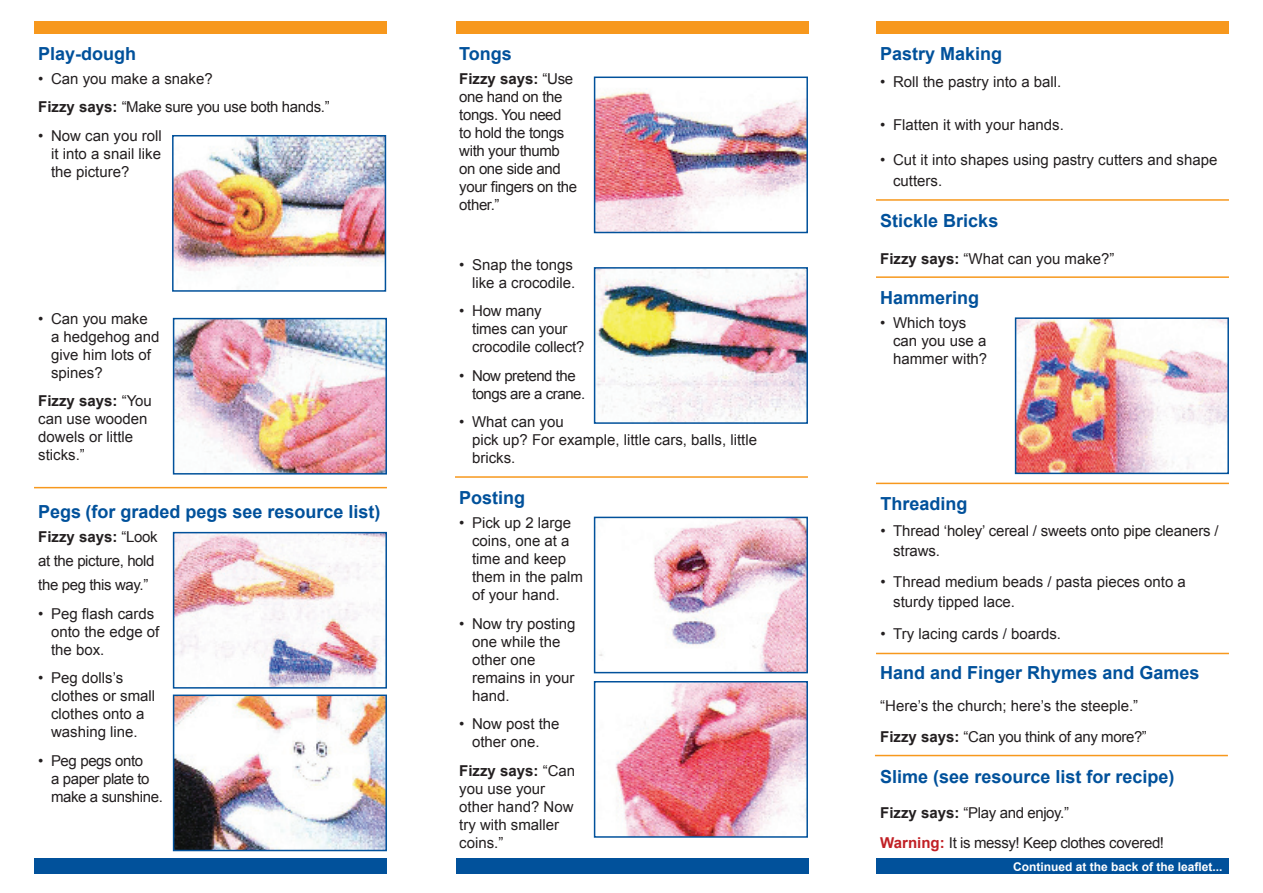
<style>
.page{position:relative;width:1263px;height:893px;background:#fff}
.page>*{position:absolute;margin:0;border:0;box-sizing:border-box;transform-origin:0 0}
.t1{font:700 18px "Arial";color:#01519b}
.t2{font:15px/18px "Arial";color:#231f20}
.t3{font:15px/18px "Arial";letter-spacing:-.025em;color:#231f20}
.t4{font:15px/18px "Arial";letter-spacing:-.03em;color:#231f20}
.t5{font:700 12px "Arial";color:#fff}
.s1{font-weight:700}
.s2{font-weight:700;color:#c12025}
</style>
<div class="page">
<div style="left:34px;top:859px;width:353px;height:15px;background:#01519b"></div>
<div style="left:34px;top:22px;width:353px;height:12px;background:#f7981d"></div>
<div style="left:456px;top:859px;width:352px;height:15px;background:#01519b"></div>
<div style="left:456px;top:22px;width:352px;height:12px;background:#f7981d"></div>
<div style="left:876px;top:859px;width:353px;height:15px;background:#01519b"></div>
<div style="left:876px;top:22px;width:353px;height:12px;background:#f7981d"></div>
<img style="left:175px;top:138px;width:208px;height:133px">
<div style="left:172px;top:135px;width:214px;height:157px;border:2px solid #01519b"></div>
<hr style="left:34px;top:487px;width:353px;height:1px;background:#f7981d">
<img style="left:176px;top:321px;width:208px;height:151px">
<div style="left:173px;top:318px;width:214px;height:157px;border:2px solid #01519b"></div>
<img style="left:176px;top:697px;width:208px;height:151px">
<div style="left:173px;top:694px;width:214px;height:157px;border:2px solid #01519b"></div>
<hr style="left:455px;top:476px;width:353px;height:2px;background:#f7981d">
<img style="left:176px;top:535px;width:208px;height:151px">
<div style="left:173px;top:532px;width:214px;height:157px;border:2px solid #01519b"></div>
<img style="left:599px;top:520px;width:206px;height:150px">
<div style="left:594px;top:517px;width:214px;height:156px;border:2px solid #01519b"></div>
<img style="left:615px;top:684px;width:190px;height:151px">
<div style="left:594px;top:681px;width:214px;height:157px;border:2px solid #01519b"></div>
<hr style="left:876px;top:199px;width:353px;height:2px;background:#f7981d">
<hr style="left:876px;top:483px;width:353px;height:1px;background:#f7981d">
<hr style="left:876px;top:276px;width:353px;height:2px;background:#f7981d">
<hr style="left:876px;top:653px;width:353px;height:1px;background:#f7981d">
<img style="left:1018px;top:320px;width:208px;height:151px">
<div style="left:1015px;top:317px;width:214px;height:157px;border:2px solid #01519b"></div>
<hr style="left:875px;top:755px;width:353px;height:1px;background:#f7981d">
<img style="left:597px;top:91px;width:208px;height:139px">
<div style="left:594px;top:77px;width:214px;height:156px;border:2px solid #01519b"></div>
<img style="left:597px;top:270px;width:208px;height:151px">
<div style="left:594px;top:267px;width:214px;height:157px;border:2px solid #01519b"></div>
<p class="t1" style="left:38px;top:44px;width:100px">Play-dough</p>
<p class="t3" style="left:38px;top:64px;width:293px;line-height:28.5px">• Can you make a snake?<br><span class="s1">Fizzy says:</span> “Make sure you use both hands.”</p>
<p class="t2" style="left:51px;top:127px;width:112px;text-align:justify;text-indent:-13px">• Now can you roll it into a snail like the picture?</p>
<p class="t2" style="left:51px;top:310px;width:110px;text-indent:-13px">• Can you make a hedgehog and give him lots of spines?</p>
<p class="t2" style="left:38px;top:392px;width:115px"><span class="s1">Fizzy says:</span> “You can use wooden dowels or little sticks.”</p>
<p class="t1" style="left:38px;top:502px;width:344px">Pegs (for graded pegs see resource list)</p>
<p class="t3" style="left:38px;top:525px;width:121px;line-height:24px"><span class="s1">Fizzy says:</span> “Look at the picture, hold the peg this way.”</p>
<p class="t2" style="left:51px;top:604px;width:110px;text-indent:-13px">• Peg flash cards onto the edge of the box.</p>
<p class="t2" style="left:51px;top:669px;width:106px;text-indent:-13px">• Peg dolls’s clothes or small clothes onto a washing line.</p>
<p class="t3" style="left:51px;top:751px;width:113px;text-indent:-13px">• Peg pegs onto<br>a paper plate to make a sunshine.</p>
<p class="t1" style="left:459px;top:44px;width:54px">Tongs</p>
<p class="t3" style="left:459px;top:70px;width:119px"><span class="s1">Fizzy says:</span> “Use one hand on the tongs. You need to hold the tongs with your thumb on one side and your fingers on the other.”</p>
<p class="t2" style="left:459px;top:256px;width:118px;text-align:right">• Snap the tongs like a crocodile.</p>
<p class="t2" style="left:472px;top:302px;width:114px;text-indent:-13px">• How many<br>times can your crocodile collect?</p>
<p class="t4" style="left:472px;top:367px;width:115px;text-indent:-13px">• Now pretend the tongs are a crane.</p>
<p class="t2" style="left:472px;top:413px;width:287px;text-indent:-13px">• What can you<br>pick up? For example, little cars, balls, little bricks.</p>
<p class="t1" style="left:459px;top:488px;width:68px">Posting</p>
<p class="t2" style="left:472px;top:514px;width:112px;text-indent:-13px">• Pick up 2 large coins, one at a time and keep them in the palm of your hand.</p>
<p class="t2" style="left:472px;top:615px;width:105px;text-indent:-13px">• Now try posting one while the other one remains in your hand.</p>
<p class="t2" style="left:459px;top:715px;width:102px;text-align:center">• Now post the other one.</p>
<p class="t2" style="left:459px;top:762px;width:117px"><span class="s1">Fizzy says:</span> “Can you use your other hand? Now try with smaller coins.”</p>
<p class="t1" style="left:880px;top:44px;width:124px">Pastry Making</p>
<p class="t2" style="left:880px;top:73px;width:183px">• Roll the pastry into a ball.</p>
<p class="t2" style="left:880px;top:116px;width:185px">• Flatten it with your hands.</p>
<p class="t2" style="left:893px;top:149px;width:326px;line-height:21.3px;text-indent:-13px">• Cut it into shapes using pastry cutters and shape cutters.</p>
<p class="t1" style="left:880px;top:210px;width:120px">Stickle Bricks</p>
<p class="t2" style="left:880px;top:249px;width:236px"><span class="s1">Fizzy says:</span> “What can you make?”</p>
<p class="t1" style="left:880px;top:288px;width:101px">Hammering</p>
<p class="t2" style="left:893px;top:314px;width:96px;text-indent:-13px">• Which toys can you use a hammer with?</p>
<p class="t1" style="left:880px;top:494px;width:89px">Threading</p>
<p class="t2" style="left:893px;top:521px;width:327px;line-height:19.6px;text-indent:-13px">• Thread ‘holey’ cereal / sweets onto pipe cleaners / straws.</p>
<p class="t2" style="left:893px;top:572px;width:294px;line-height:19.6px;text-indent:-13px">• Thread medium beads / pasta pieces onto a sturdy tipped lace.</p>
<p class="t2" style="left:880px;top:625px;width:182px">• Try lacing cards / boards.</p>
<p class="t1" style="left:880px;top:663px;width:321px">Hand and Finger Rhymes and Games</p>
<p class="t2" style="left:880px;top:690px;width:268px;line-height:30.9px">“Here’s the church; here’s the steeple.”<br><span class="s1">Fizzy says:</span> “Can you think of any more?”</p>
<p class="t1" style="left:880px;top:766px;width:296px">Slime (see resource list for recipe)</p>
<p class="t3" style="left:880px;top:797px;width:285px;line-height:30.8px"><span class="s1">Fizzy says:</span> “Play and enjoy.”<br><span class="s2">Warning:</span> It is messy! Keep clothes covered!</p>
<p class="t5" style="left:1013px;top:860px;width:211px">Continued at the back of the leaflet...</p>
</div>
